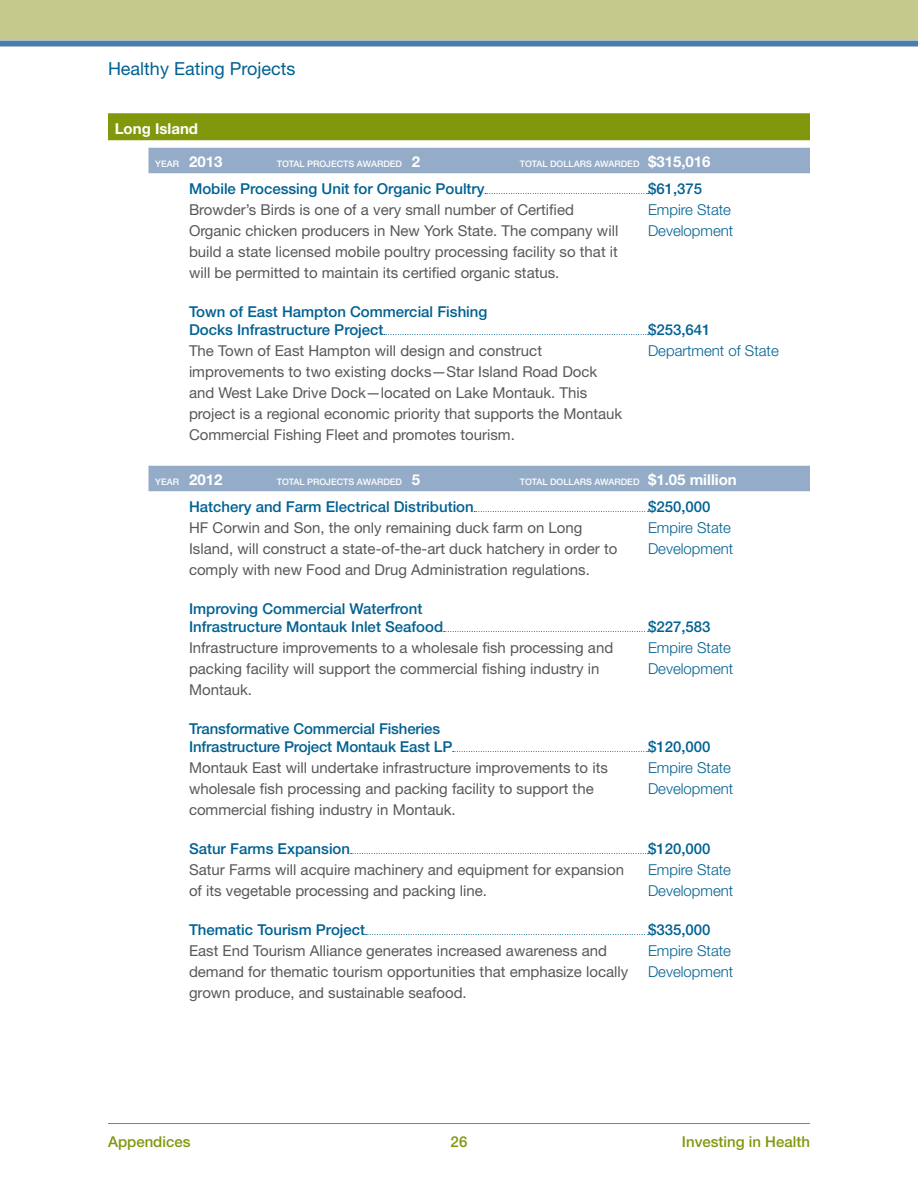
<style>
.page{position:relative;width:918px;height:1188px;background:#fff}
.page>*{position:absolute;margin:0;border:0;box-sizing:border-box;transform-origin:0 0}
.Header_Sub_Appendice{font:18px "Helvetica Neue LT";color:#006192}
.Body{font:15px/21px "Helvetica Neue LT";color:#57585a}
.Body_Header{font:500 15px "Helvetica Neue LT";color:#006192}
.Grant_Name{font:300 15px/21px "Helvetica Neue LT";color:#006192}
.Page_Number{font:500 15px "Helvetica Neue LT";color:#81980d}
.County_Header{font:700 15px "Helvetica Neue LT";color:#fff}
.Total_Projects{font:500 9px "Helvetica Neue LT";color:#fff}
.s1{font-weight:700;font-size:15px}
</style>
<div class="page">
<div style="left:0;top:0;width:918px;height:40px;background:#c5ca8c"></div>
<hr style="left:108px;top:1123px;width:702px;height:1px;background:#81980d">
<div style="left:0;top:40px;width:918px;height:6px;background:#4d7ea7"></div>
<div style="left:108px;top:113px;width:702px;height:27px;background:#81980d"></div>
<div style="left:148px;top:148px;width:662px;height:25px;background:#94acc8"></div>
<svg style="left:485px;top:193px;width:164px;height:1px"></svg>
<svg style="left:384px;top:334px;width:265px;height:1px"></svg>
<div style="left:148px;top:466px;width:662px;height:25px;background:#94acc8"></div>
<svg style="left:474px;top:511px;width:175px;height:1px"></svg>
<svg style="left:444px;top:631px;width:205px;height:1px"></svg>
<svg style="left:453px;top:751px;width:196px;height:1px"></svg>
<svg style="left:351px;top:853px;width:298px;height:1px"></svg>
<svg style="left:366px;top:934px;width:283px;height:1px"></svg>
<p class="Header_Sub_Appendice" style="left:108px;top:58px;width:189px">Healthy Eating Projects</p>
<p class="County_Header" style="left:115px;top:119px;width:85px">Long Island</p>
<p class="Total_Projects" style="left:155px;top:158px;width:69px">YEAR <span class="s1">2013</span></p>
<p class="Total_Projects" style="left:277px;top:158px;width:145px">TOTAL PROJECTS AWARDED <span class="s1">2</span></p>
<p class="Total_Projects" style="left:520px;top:158px;width:192px">TOTAL DOLLARS AWARDED <span class="s1">$315,016</span></p>
<p class="Body_Header" style="left:189px;top:179px;width:297px">Mobile Processing Unit for Organic Poultry</p>
<p class="Body_Header" style="left:648px;top:179px;width:56px">$61,375</p>
<p class="Body" style="left:189px;top:198px;width:431px">Browder’s Birds is one of a very small number of Certified Organic chicken producers in New York State. The company will build a state licensed mobile poultry processing facility so that it will be permitted to maintain its certified organic status.</p>
<p class="Grant_Name" style="left:648px;top:198px;width:87px">Empire State<br>Development</p>
<p class="Body_Header" style="left:189px;top:302px;width:300px">Town of East Hampton Commercial Fishing</p>
<p class="Body_Header" style="left:189px;top:320px;width:196px">Docks Infrastructure Project</p>
<p class="Body_Header" style="left:648px;top:320px;width:64px">$253,641</p>
<p class="Body" style="left:189px;top:339px;width:435px">The Town of East Hampton will design and construct improvements to two existing docks—Star Island Road Dock and West Lake Drive Dock—located on Lake Montauk. This project is a regional economic priority that supports the Montauk Commercial Fishing Fleet and promotes tourism.</p>
<p class="Grant_Name" style="left:648px;top:339px;width:132px">Department of State</p>
<p class="Total_Projects" style="left:155px;top:476px;width:69px">YEAR <span class="s1">2012</span></p>
<p class="Total_Projects" style="left:277px;top:476px;width:145px">TOTAL PROJECTS AWARDED <span class="s1">5</span></p>
<p class="Total_Projects" style="left:520px;top:476px;width:219px">TOTAL DOLLARS AWARDED <span class="s1">$1.05 million</span></p>
<p class="Body_Header" style="left:189px;top:497px;width:286px">Hatchery and Farm Electrical Distribution</p>
<p class="Body_Header" style="left:648px;top:497px;width:64px">$250,000</p>
<p class="Body" style="left:189px;top:516px;width:430px">HF Corwin and Son, the only remaining duck farm on Long<br>Island, will construct a state-of-the-art duck hatchery in order to comply with new Food and Drug Administration regulations.</p>
<p class="Grant_Name" style="left:648px;top:516px;width:87px">Empire State<br>Development</p>
<p class="Body_Header" style="left:189px;top:599px;width:235px">Improving Commercial Waterfront</p>
<p class="Body_Header" style="left:189px;top:617px;width:256px">Infrastructure Montauk Inlet Seafood</p>
<p class="Body_Header" style="left:648px;top:617px;width:64px">$227,583</p>
<p class="Body" style="left:189px;top:636px;width:426px">Infrastructure improvements to a wholesale fish processing and packing facility will support the commercial fishing industry in<br>Montauk.</p>
<p class="Grant_Name" style="left:648px;top:636px;width:87px">Empire State<br>Development</p>
<p class="Body_Header" style="left:189px;top:719px;width:253px">Transformative Commercial Fisheries</p>
<p class="Body_Header" style="left:189px;top:737px;width:265px">Infrastructure Project Montauk East LP</p>
<p class="Body_Header" style="left:648px;top:737px;width:64px">$120,000</p>
<p class="Body" style="left:189px;top:756px;width:420px">Montauk East will undertake infrastructure improvements to its wholesale fish processing and packing facility to support the commercial fishing industry in Montauk.</p>
<p class="Grant_Name" style="left:648px;top:756px;width:87px">Empire State<br>Development</p>
<p class="Body_Header" style="left:189px;top:839px;width:163px">Satur Farms Expansion</p>
<p class="Body_Header" style="left:648px;top:839px;width:64px">$120,000</p>
<p class="Body" style="left:189px;top:858px;width:437px">Satur Farms will acquire machinery and equipment for expansion of its vegetable processing and packing line.</p>
<p class="Grant_Name" style="left:648px;top:858px;width:87px">Empire State<br>Development</p>
<p class="Body_Header" style="left:189px;top:920px;width:178px">Thematic Tourism Project</p>
<p class="Body_Header" style="left:648px;top:920px;width:64px">$335,000</p>
<p class="Body" style="left:189px;top:939px;width:441px">East End Tourism Alliance generates increased awareness and demand for thematic tourism opportunities that emphasize locally grown produce, and sustainable seafood.</p>
<p class="Grant_Name" style="left:648px;top:939px;width:87px">Empire State<br>Development</p>
<p class="Page_Number" style="left:108px;top:1132px;width:84px">Appendices</p>
<p class="Page_Number" style="left:451px;top:1132px;width:18px">26</p>
<p class="Page_Number" style="left:682px;top:1132px;width:130px">Investing in Health</p>
</div>
